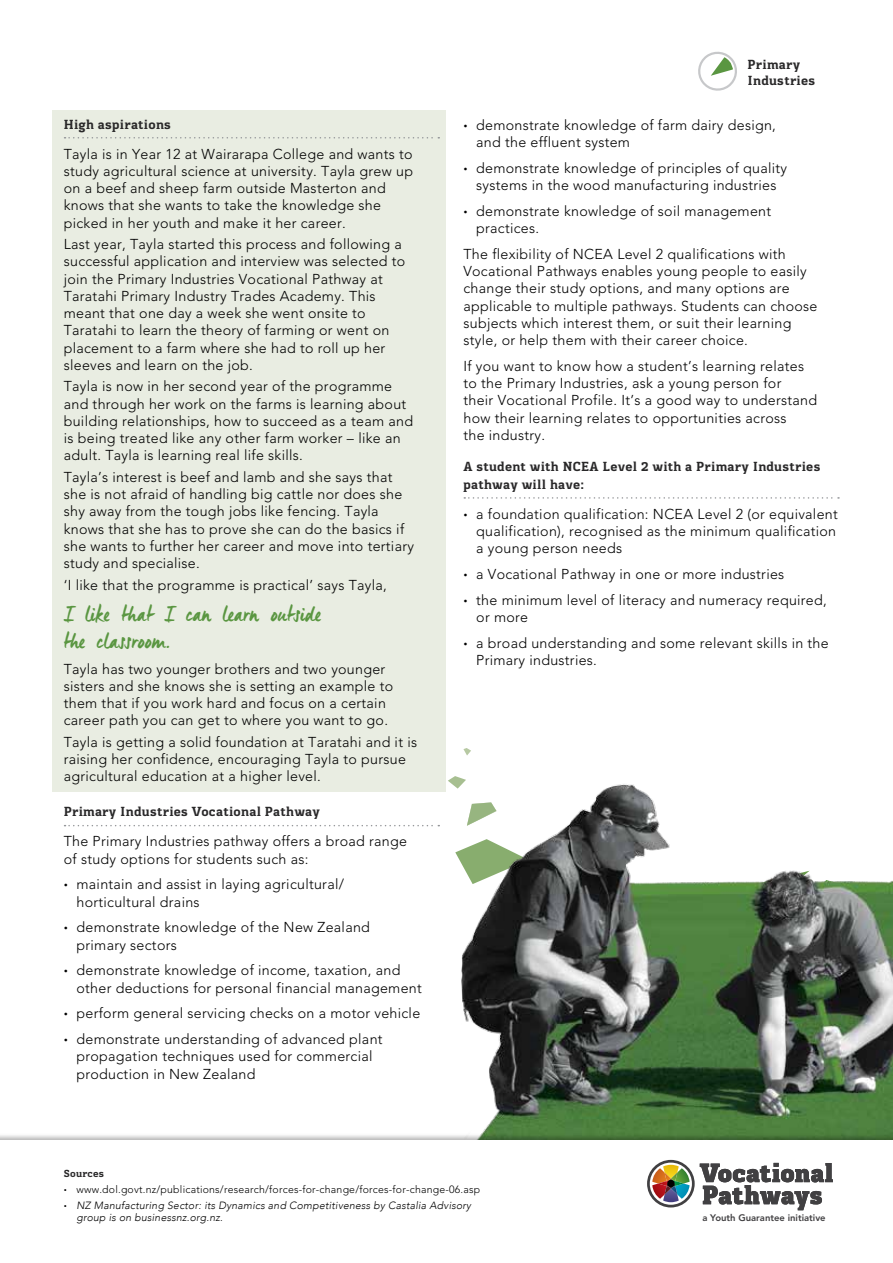
<style>
.page{position:relative;width:893px;height:1263px;background:#fff}
.page>*{position:absolute;margin:0;border:0;box-sizing:border-box;transform-origin:0 0}
.t1{font:22.5px/27px "Manus";letter-spacing:.01em;color:#5a9641}
.t2{font:300 14.25px/17.2px "Avenir Maori";letter-spacing:.02em;color:#000}
.t3{font:700 13.5px/18px "Kondolar";letter-spacing:.02em;color:#292829}
.t4{font:italic 300 10.5px/12px "Avenir";letter-spacing:.02em;color:#000}
.t5{font:300 10.5px "Avenir Maori";letter-spacing:.02em;color:#000}
.t6{font:700 10.5px "Kondolar";letter-spacing:.02em;color:#292829}
.t7{font:800 9.45px "Avenir";color:#414042}
.s1{font-family:"Avenir";font-weight:900}
.s2{font-weight:900;font-style:normal}
.s3{font-family:"Avenir Maori";font-style:normal}
</style>
<div class="page">
<svg style="left:448px;top:776px;width:13px;height:13px"></svg>
<svg style="left:463px;top:748px;width:8px;height:7px"></svg>
<img style="left:461px;top:778px;width:432px;height:355px">
<div style="left:52px;top:111px;width:393px;height:681px;background:#e9ede2"></div>
<svg style="left:65px;top:137px;width:374px;height:2px"></svg>
<svg style="left:65px;top:825px;width:374px;height:1px"></svg>
<svg style="left:464px;top:497px;width:375px;height:2px"></svg>
<svg style="left:698px;top:51px;width:39px;height:40px"></svg>
<div style="left:0;top:1133px;width:893px;height:130px;background:#000;opacity:.3"></div>
<div style="left:0;top:1141px;width:893px;height:122px;background:#fff"></div>
<svg style="left:647px;top:1160px;width:186px;height:50px"></svg>
<p class="t3" style="left:64px;top:115px;width:109px">High aspirations</p>
<p class="t2" style="left:64px;top:145px;width:351px">Tayla is in Year 12 at Wairarapa College and wants to study agricultural science at university. Tayla grew up on a beef and sheep farm outside Masterton and knows that she wants to take the knowledge she picked in her youth and make it her career.</p>
<p class="t2" style="left:64px;top:235px;width:343px">Last year, Tayla started this process and following a successful application and interview was selected to join the Primary Industries Vocational Pathway at Taratahi Primary Industry Trades Academy. This meant that one day a week she went onsite to Taratahi to learn the theory of farming or went on placement to a farm where she had to roll up her sleeves and learn on the job.</p>
<p class="t2" style="left:64px;top:378px;width:351px">Tayla is now in her second year of the programme and through her work on the farms is learning about building relationships, how to succeed as a team and is being treated like any other farm worker – like an adult. Tayla is learning real life skills.</p>
<p class="t2" style="left:64px;top:468px;width:352px">Tayla’s interest is beef and lamb and she says that she is not afraid of handling big cattle nor does she shy away from the tough jobs like fencing. Tayla knows that she has to prove she can do the basics if she wants to further her career and move into tertiary study and specialise.</p>
<p class="t2" style="left:64px;top:576px;width:325px">‘I like that the programme is practical’ says Tayla,</p>
<h1 class="t1" style="left:64px;top:600px;width:259px">I like that I can learn outside the classroom.</h1>
<p class="t2" style="left:64px;top:660px;width:331px">Tayla has two younger brothers and two younger sisters and she knows she is setting an example to them that if you work hard and focus on a certain career path you can get to where you want to go.</p>
<p class="t2" style="left:64px;top:733px;width:355px">Tayla is getting a solid foundation at Taratahi and it is raising her confidence, encouraging Tayla to pursue agricultural education at a higher level.</p>
<p class="t3" style="left:64px;top:803px;width:258px">Primary Industries Vocational Pathway</p>
<p class="t2" style="left:64px;top:833px;width:345px">The Primary Industries pathway offers a broad range of study options for students such as:</p>
<p class="t2" style="left:77px;top:876px;width:269px;text-indent:-13px"><span class="s1">·</span> maintain and assist in laying agricultural/ horticultural drains</p>
<p class="t2" style="left:77px;top:919px;width:295px;text-indent:-13px"><span class="s1">·</span> demonstrate knowledge of the New Zealand primary sectors</p>
<p class="t2" style="left:77px;top:962px;width:347px;text-indent:-13px"><span class="s1">·</span> demonstrate knowledge of income, taxation, and other deductions for personal financial management</p>
<p class="t2" style="left:64px;top:1000px;width:358px;line-height:25.8px"><span class="s1">·</span> perform general servicing checks on a motor vehicle <span class="s1">·</span> demonstrate understanding of advanced plant</p>
<p class="t2" style="left:77px;top:1048px;width:298px">propagation techniques used for commercial production in New Zealand</p>
<p class="t3" style="left:748px;top:56px;width:69px;line-height:16.5px">Primary<br>Industries</p>
<p class="t2" style="left:476px;top:116px;width:301px;text-indent:-13px"><span class="s1">·</span> demonstrate knowledge of farm dairy design, and the effluent system</p>
<p class="t2" style="left:463px;top:159px;width:325px;text-align:center"><span class="s1">·</span> demonstrate knowledge of principles of quality systems in the wood manufacturing industries</p>
<p class="t2" style="left:476px;top:202px;width:296px;text-indent:-13px"><span class="s1">·</span> demonstrate knowledge of soil management practices.</p>
<p class="t2" style="left:463px;top:245px;width:356px">The flexibility of NCEA Level 2 qualifications with Vocational Pathways enables young people to easily change their study options, and many options are applicable to multiple pathways. Students can choose subjects which interest them, or suit their learning style, or help them with their career choice.</p>
<p class="t2" style="left:463px;top:357px;width:355px">If you want to know how a student’s learning relates to the Primary Industries, ask a young person for<br>their Vocational Profile. It’s a good way to understand how their learning relates to opportunities across<br>the industry.</p>
<p class="t3" style="left:463px;top:457px;width:358px">A student with NCEA Level 2 with a Primary Industries pathway will have:</p>
<p class="t2" style="left:476px;top:505px;width:363px;text-align:justify;text-indent:-13px"><span class="s1">·</span> a foundation qualification: NCEA Level 2 (or equivalent qualification), recognised as the minimum qualification a young person needs</p>
<p class="t2" style="left:463px;top:561px;width:365px;line-height:25.8px"><span class="s1">·</span> a Vocational Pathway in one or more industries<br><span class="s1">·</span> the minimum level of literacy and numeracy required,</p>
<p class="t2" style="left:463px;top:604px;width:367px;line-height:25.8px;text-indent:13px">or more<br><span class="s1">·</span> a broad understanding and some relevant skills in the</p>
<p class="t2" style="left:476px;top:651px;width:122px">Primary industries.</p>
<p class="t6" style="left:64px;top:1166px;width:42px">Sources</p>
<p class="t5" style="left:64px;top:1183px;width:418px"><span class="s1">·</span> www.dol.govt.nz/publications/research/forces-for-change/forces-for-change-06.asp</p>
<p class="t4" style="left:77px;top:1199px;width:396px;text-indent:-13px"><span class="s2">·</span> NZ Manufacturing Sector: its Dynamics and Competitiveness by Castalia Advisory group is on businessnz.org.nz<span class="s3">.</span></p>
<p class="t7" style="left:702px;top:1212px;width:125px">a Youth Guarantee initiative</p>
</div>
